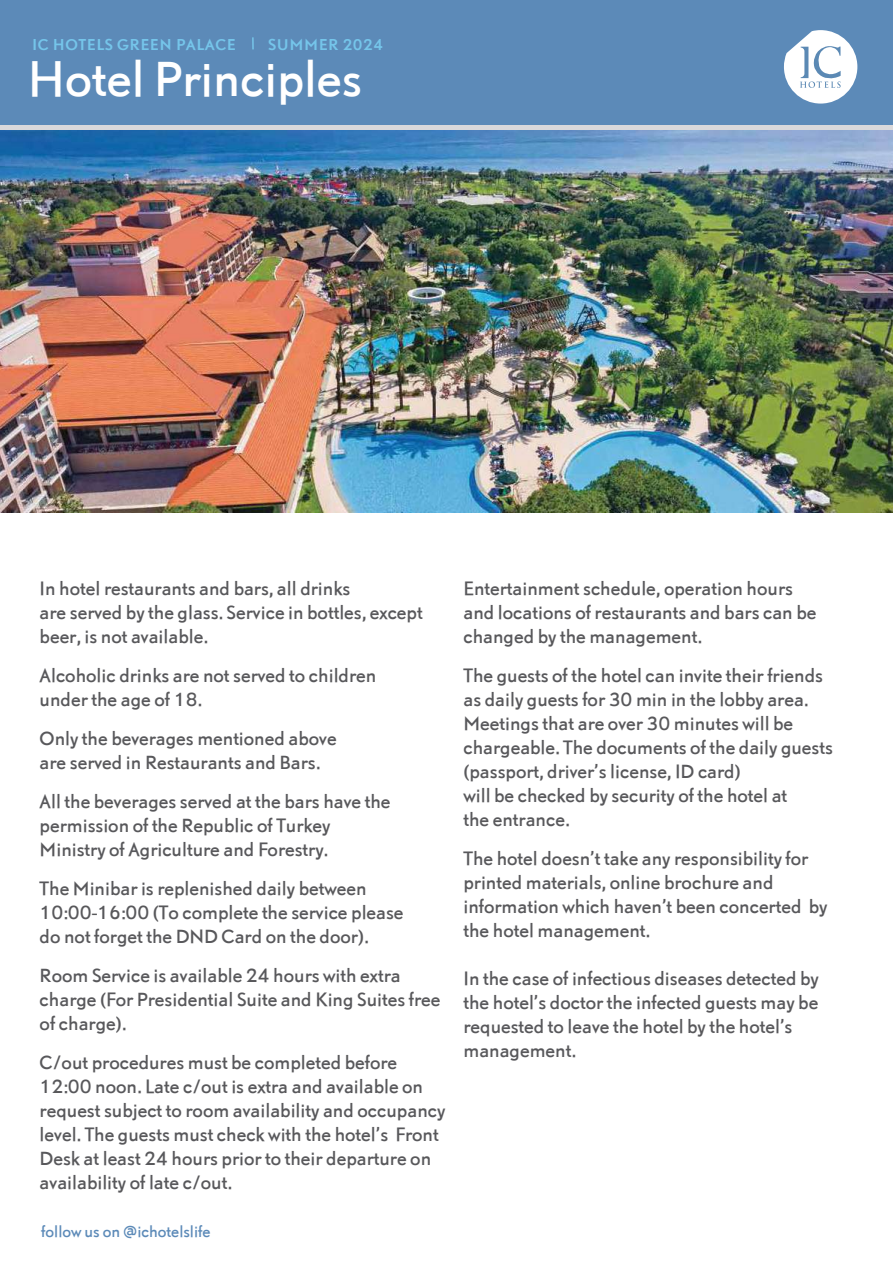
<style>
.page{position:relative;width:893px;height:1263px;background:#fff}
.page>*{position:absolute;margin:0;border:0;box-sizing:border-box;transform-origin:0 0}
.t1{font:46.5px "Nobel Listing UN Regular";color:#fff}
.t2{font:18px/24px "Nobel Listing UN Regular";color:#58585b}
.t3{font:700 15px "Nobel Listing UN Medium";letter-spacing:.035em;color:#75c5ea}
.t4{font:15px "Nobel Listing UN Regular";color:#5c8ab8}
</style>
<div class="page">
<div style="left:0;top:124px;width:893px;height:7px;background:#dad9db"></div>
<div style="left:0;top:0;width:893px;height:124px;background:#5c8ab8"></div>
<svg style="left:252px;top:37px;width:2px;height:12px"></svg>
<svg style="left:784px;top:30px;width:73px;height:74px"></svg>
<img style="left:0;top:131px;width:893px;height:381px">
<p class="t3" style="left:32px;top:33px;width:205px">IC HOTELS GREEN PALACE</p>
<p class="t3" style="left:268px;top:33px;width:117px">SUMMER 2024</p>
<h1 class="t1" style="left:28px;top:46px;width:336px">Hotel Principles</h1>
<p class="t2" style="left:40px;top:576px;width:385px">In hotel restaurants and bars, all drinks<br>are served by the glass. Service in bottles, except beer, is not available.</p>
<p class="t2" style="left:40px;top:663px;width:338px">Alcoholic drinks are not served to children under the age of 18.</p>
<p class="t2" style="left:40px;top:726px;width:299px">Only the beverages mentioned above are served in Restaurants and Bars.</p>
<p class="t2" style="left:40px;top:789px;width:352px">All the beverages served at the bars have the permission of the Republic of Turkey<br>Ministry of Agriculture and Forestry.</p>
<p class="t2" style="left:40px;top:876px;width:365px">The Minibar is replenished daily between<br>10:00-16:00 (To complete the service please do not forget the DND Card on the door).</p>
<p class="t2" style="left:40px;top:963px;width:402px">Room Service is available 24 hours with extra charge (For Presidential Suite and King Suites free of charge).</p>
<p class="t2" style="left:40px;top:1050px;width:407px">C/out procedures must be completed before 12:00 noon. Late c/out is extra and available on request subject to room availability and occupancy level. The guests must check with the hotel’s Front Desk at least 24 hours prior to their departure on availability of late c/out.</p>
<p class="t4" style="left:41px;top:1221px;width:171px">follow us on @ichotelslife</p>
<p class="t2" style="left:463px;top:575px;width:354px">Entertainment schedule, operation hours and locations of restaurants and bars can be changed by the management.</p>
<p class="t2" style="left:463px;top:662px;width:371px">The guests of the hotel can invite their friends as daily guests for 30 min in the lobby area.<br>Meetings that are over 30 minutes will be chargeable. The documents of the daily guests (passport, driver’s license, ID card)<br>will be checked by security of the hotel at<br>the entrance.</p>
<p class="t2" style="left:463px;top:845px;width:365px">The hotel doesn’t take any responsibility for printed materials, online brochure and information which haven’t been concerted by the hotel management.</p>
<p class="t2" style="left:463px;top:965px;width:357px">In the case of infectious diseases detected by the hotel’s doctor the infected guests may be requested to leave the hotel by the hotel’s management.</p>
</div>
